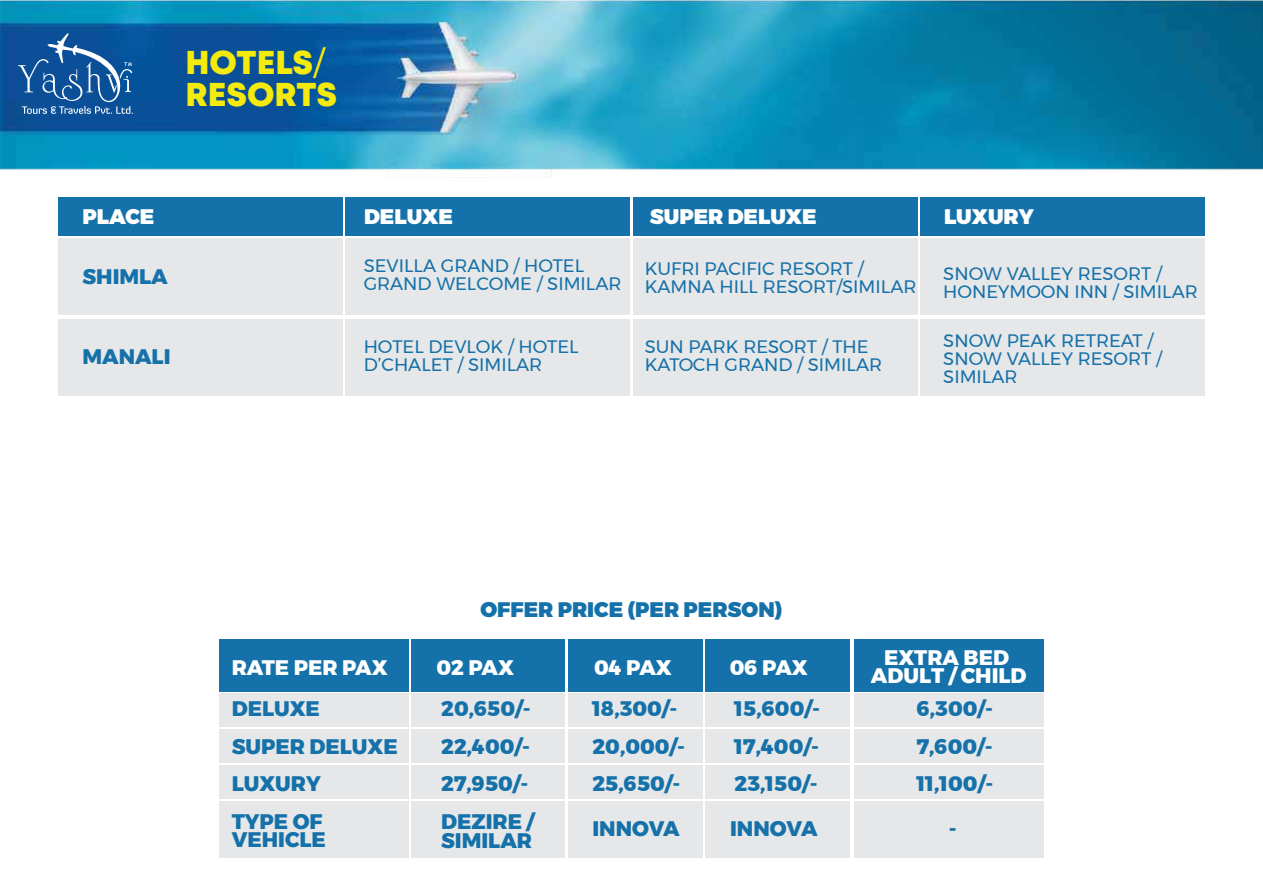
<style>
.page{position:relative;width:1263px;height:893px;background:#fff}
.page>*{position:absolute;margin:0;border:0;box-sizing:border-box;transform-origin:0 0}
.t1{font:33px/31.5px "Mont Heavy DEMO";color:#f4ea0b}
.t2{font:800 21px/37.5px "Montserrat";color:#1571a9}
.t3{font:800 21px/18px "Montserrat";color:#fff;text-align:center}
.t4{font:900 21px "Montserrat";color:#fff}
.t5{font:900 21px "Montserrat";color:#1571a9}
.t6{font:18px/18px "Montserrat";color:#1571a9}
.s1{font-family:"Montserrat"}
</style>
<div class="page">
<img style="left:0;top:0;width:1263px;height:396px">
<svg style="left:18px;top:33px;width:120px;height:81px;background:#2967a5"></svg>
<div style="left:220px;top:639px;width:189px;height:52px;background:#1571a9"></div>
<div style="left:411px;top:639px;width:154px;height:52px;background:#1571a9"></div>
<div style="left:568px;top:639px;width:135px;height:52px;background:#1571a9"></div>
<div style="left:706px;top:639px;width:144px;height:52px;background:#1571a9"></div>
<div style="left:854px;top:639px;width:189px;height:52px;background:#1571a9"></div>
<div style="left:220px;top:693px;width:189px;height:34px;background:#e6e7e8"></div>
<div style="left:411px;top:693px;width:154px;height:34px;background:#e6e7e8"></div>
<div style="left:568px;top:693px;width:135px;height:34px;background:#e6e7e8"></div>
<div style="left:706px;top:693px;width:144px;height:34px;background:#e6e7e8"></div>
<div style="left:854px;top:693px;width:189px;height:34px;background:#e6e7e8"></div>
<div style="left:220px;top:729px;width:189px;height:34px;background:#e6e7e8"></div>
<div style="left:411px;top:729px;width:154px;height:34px;background:#e6e7e8"></div>
<div style="left:568px;top:729px;width:135px;height:34px;background:#e6e7e8"></div>
<div style="left:706px;top:729px;width:144px;height:34px;background:#e6e7e8"></div>
<div style="left:854px;top:729px;width:189px;height:34px;background:#e6e7e8"></div>
<div style="left:220px;top:765px;width:189px;height:34px;background:#e6e7e8"></div>
<div style="left:411px;top:765px;width:154px;height:34px;background:#e6e7e8"></div>
<div style="left:568px;top:765px;width:135px;height:34px;background:#e6e7e8"></div>
<div style="left:706px;top:765px;width:144px;height:34px;background:#e6e7e8"></div>
<div style="left:854px;top:765px;width:189px;height:34px;background:#e6e7e8"></div>
<div style="left:220px;top:801px;width:189px;height:57px;background:#e6e7e8"></div>
<div style="left:411px;top:801px;width:154px;height:57px;background:#e6e7e8"></div>
<div style="left:568px;top:801px;width:135px;height:57px;background:#e6e7e8"></div>
<div style="left:706px;top:801px;width:144px;height:57px;background:#e6e7e8"></div>
<div style="left:854px;top:801px;width:189px;height:57px;background:#e6e7e8"></div>
<h1 class="t1" style="left:185px;top:49px;width:153px">HOTELS<span class="s1">/<br></span>RESORTS</h1>
<p class="t4" style="left:82px;top:199px;width:73px">PLACE</p>
<p class="t4" style="left:364px;top:199px;width:90px">DELUXE</p>
<p class="t4" style="left:650px;top:199px;width:168px">SUPER DELUXE</p>
<p class="t4" style="left:944px;top:199px;width:91px">LUXURY</p>
<p class="t2" style="left:82px;top:258px;width:87px">SHIMLA</p>
<p class="t2" style="left:82px;top:337px;width:90px">MANALI</p>
<p class="t6" style="left:364px;top:257px;width:259px">SEVILLA GRAND / HOTEL<br>GRAND WELCOME / SIMILAR</p>
<p class="t6" style="left:364px;top:337px;width:216px">HOTEL DEVLOK / HOTEL<br>D’CHALET / SIMILAR</p>
<p class="t6" style="left:645px;top:260px;width:273px">KUFRI PACIFIC RESORT /<br>KAMNA HILL RESORT/SIMILAR</p>
<p class="t6" style="left:645px;top:337px;width:239px">SUN PARK RESORT / THE<br>KATOCH GRAND / SIMILAR</p>
<p class="t6" style="left:943px;top:264px;width:256px">SNOW VALLEY RESORT /<br>HONEYMOON INN / SIMILAR</p>
<p class="t6" style="left:943px;top:331px;width:220px">SNOW PEAK RETREAT /<br>SNOW VALLEY RESORT /<br>SIMILAR</p>
<p class="t5" style="left:480px;top:593px;width:304px">OFFER PRICE (PER PERSON)</p>
<p class="t3" style="left:232px;top:659px;width:157px">RATE PER PAX</p>
<p class="t3" style="left:436px;top:659px;width:79px">02 PAX</p>
<p class="t3" style="left:594px;top:659px;width:79px">04 PAX</p>
<p class="t3" style="left:730px;top:659px;width:79px">06 PAX</p>
<p class="t3" style="left:871px;top:648px;width:157px">EXTRA BED<br>ADULT / CHILD</p>
<p class="t2" style="left:232px;top:690px;width:168px">DELUXE<br>SUPER DELUXE<br>LUXURY<br>TYPE OF</p>
<p class="t2" style="left:232px;top:820px;width:96px">VEHICLE</p>
<p class="t2" style="left:441px;top:690px;width:95px">20,650/-<br>22,400/-<br>27,950/-<br>DEZIRE /</p>
<p class="t2" style="left:441px;top:822px;width:92px">SIMILAR</p>
<p class="t2" style="left:592px;top:690px;width:94px">18,300/-<br>20,000/-<br>25,650/-</p>
<p class="t2" style="left:734px;top:690px;width:87px;text-align:justify">15,600/- 17,400/- 23,150/-</p>
<p class="t2" style="left:917px;top:690px;width:78px;text-align:justify">6,300/- 7,600/- 11,100/-</p>
<p class="t2" style="left:592px;top:810px;width:89px">INNOVA</p>
<p class="t2" style="left:730px;top:810px;width:89px">INNOVA</p>
<p class="t2" style="left:949px;top:810px;width:9px">-</p>
</div>
